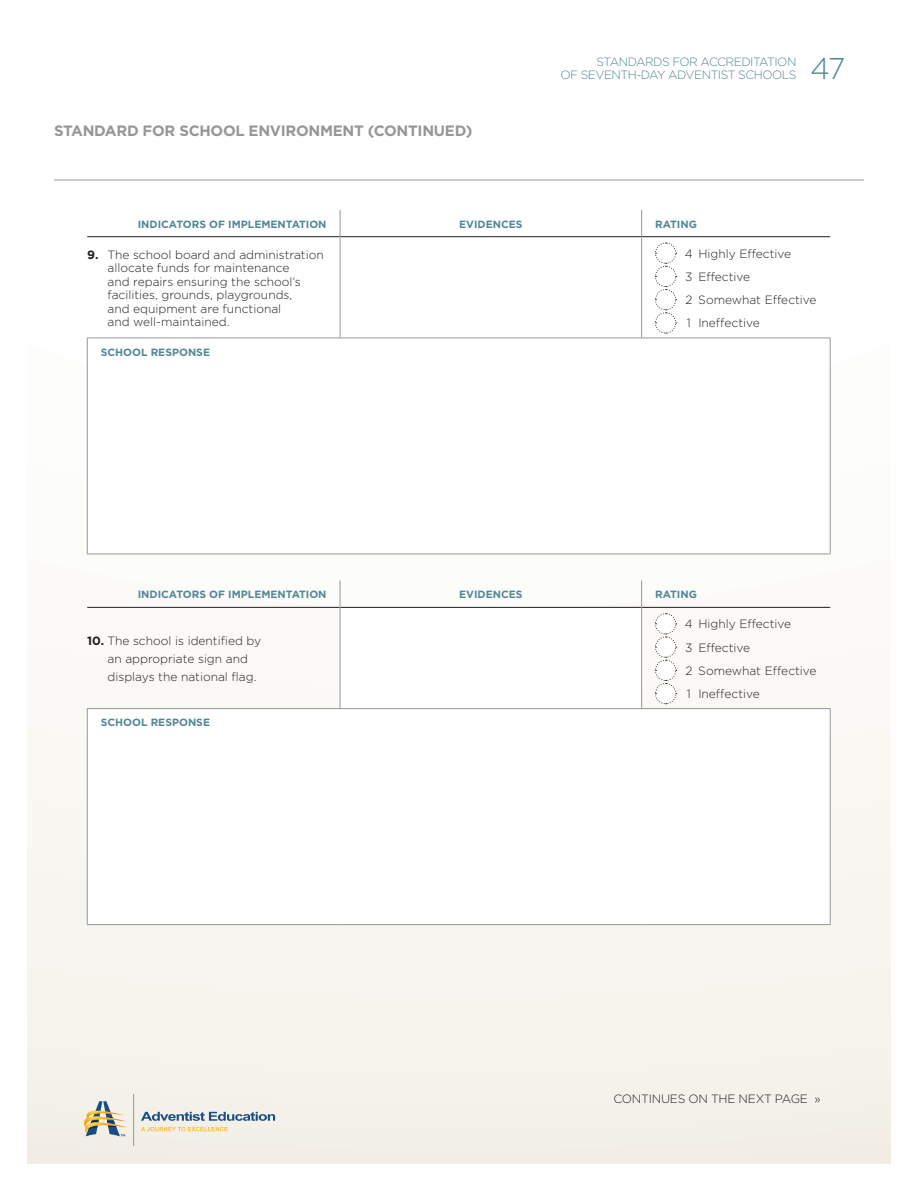
<style>
.page{position:relative;width:918px;height:1188px;background:#fff}
.page>*{position:absolute;margin:0;border:0;box-sizing:border-box;transform-origin:0 0}
.t1{font:300 30px "Gotham";color:#528798}
.t2{font:700 15px "Gotham";letter-spacing:-.02em;color:#949698}
.t3{font:300 12px/23.2px "Gotham";color:#231f20}
.t4{font:300 12px/13.5px "Gotham";letter-spacing:-.04em;color:#528798;text-align:right}
.t5{font:300 12px "Gotham";letter-spacing:-.02em;color:#231f20}
.t6{font:700 10.5px "Gotham";color:#528798}
.s1{font-weight:700}
</style>
<div class="page">
<div style="left:27px;top:29px;width:864px;height:1134px;background:linear-gradient(to bottom,#fff,#f4f2ea)"></div>
<hr style="left:133px;top:1094px;width:1px;height:52px;background:#949698">
<svg style="left:141px;top:1127px;width:87px;height:4px"></svg>
<svg style="left:141px;top:1112px;width:134px;height:9px"></svg>
<svg style="left:82px;top:1101px;width:46px;height:35px"></svg>
<img style="left:82px;top:1109px;width:46px;height:24px">
<hr style="left:54px;top:180px;width:810px;height:1px;background:#949698">
<svg style="left:87px;top:237px;width:743px;height:317px"></svg>
<hr style="left:87px;top:338px;width:253px;height:1px;background:#949698">
<hr style="left:87px;top:338px;width:1px;height:216px;background:#949698">
<hr style="left:340px;top:338px;width:302px;height:1px;background:#949698">
<hr style="left:642px;top:338px;width:188px;height:1px;background:#949698">
<hr style="left:87px;top:554px;width:253px;height:1px;background:#949698">
<hr style="left:340px;top:554px;width:302px;height:1px;background:#949698">
<hr style="left:642px;top:554px;width:188px;height:1px;background:#949698">
<hr style="left:87px;top:236px;width:253px;height:1px;background:#231f20">
<hr style="left:340px;top:236px;width:301px;height:1px;background:#231f20">
<hr style="left:642px;top:236px;width:188px;height:1px;background:#231f20">
<svg style="left:340px;top:210px;width:1px;height:27px"></svg>
<svg style="left:641px;top:210px;width:1px;height:27px"></svg>
<hr style="left:340px;top:237px;width:1px;height:101px;background:#949698">
<hr style="left:641px;top:237px;width:1px;height:101px;background:#949698">
<hr style="left:830px;top:338px;width:1px;height:216px;background:#949698">
<svg style="left:655px;top:242px;width:22px;height:92px"></svg>
<svg style="left:87px;top:608px;width:743px;height:316px"></svg>
<hr style="left:87px;top:708px;width:253px;height:1px;background:#949698">
<hr style="left:87px;top:709px;width:1px;height:215px;background:#949698">
<hr style="left:340px;top:708px;width:302px;height:1px;background:#949698">
<hr style="left:642px;top:708px;width:188px;height:1px;background:#949698">
<hr style="left:87px;top:924px;width:253px;height:1px;background:#949698">
<hr style="left:340px;top:924px;width:302px;height:1px;background:#949698">
<hr style="left:642px;top:924px;width:188px;height:1px;background:#949698">
<hr style="left:87px;top:607px;width:253px;height:1px;background:#231f20">
<hr style="left:340px;top:607px;width:301px;height:1px;background:#231f20">
<hr style="left:642px;top:607px;width:188px;height:1px;background:#231f20">
<svg style="left:340px;top:580px;width:1px;height:27px"></svg>
<svg style="left:641px;top:580px;width:1px;height:27px"></svg>
<hr style="left:340px;top:607px;width:1px;height:101px;background:#949698">
<hr style="left:641px;top:607px;width:1px;height:101px;background:#949698">
<hr style="left:830px;top:709px;width:1px;height:215px;background:#949698">
<svg style="left:655px;top:613px;width:22px;height:92px"></svg>
<p class="t2" style="left:54px;top:122px;width:420px">STANDARD FOR SCHOOL ENVIRONMENT (CONTINUED)</p>
<p class="t4" style="left:561px;top:55px;width:237px">STANDARDS FOR ACCREDITATION<br>OF SEVENTH-DAY ADVENTIST SCHOOLS</p>
<h1 class="t1" style="left:810px;top:52px;width:37px">47</h1>
<p class="t6" style="left:138px;top:218px;width:190px">INDICATORS OF IMPLEMENTATION</p>
<p class="t6" style="left:459px;top:218px;width:65px">EVIDENCES</p>
<p class="t6" style="left:655px;top:218px;width:43px">RATING</p>
<p class="t3" style="left:108px;top:248px;width:218px;line-height:13.5px;text-indent:-20px"><span class="s1">9.</span> The school board and administration allocate funds for maintenance<br>and repairs ensuring the school’s facilities, grounds, playgrounds,<br>and equipment are functional<br>and well-maintained.</p>
<p class="t3" style="left:685px;top:242px;width:133px">4 Highly Effective<br>3 Effective<br>2 Somewhat Effective<br>1 Ineffective</p>
<p class="t6" style="left:101px;top:346px;width:111px">SCHOOL RESPONSE</p>
<p class="t6" style="left:138px;top:588px;width:190px">INDICATORS OF IMPLEMENTATION</p>
<p class="t6" style="left:459px;top:588px;width:65px">EVIDENCES</p>
<p class="t6" style="left:655px;top:588px;width:43px">RATING</p>
<p class="t3" style="left:108px;top:632px;width:155px;line-height:18px;text-indent:-20px"><span class="s1">10.</span> The school is identified by an appropriate sign and displays the national flag.</p>
<p class="t3" style="left:685px;top:612px;width:133px">4 Highly Effective<br>3 Effective<br>2 Somewhat Effective<br>1 Ineffective</p>
<p class="t6" style="left:101px;top:717px;width:111px">SCHOOL RESPONSE</p>
<p class="t5" style="left:614px;top:1093px;width:208px">CONTINUES ON THE NEXT PAGE »</p>
</div>
